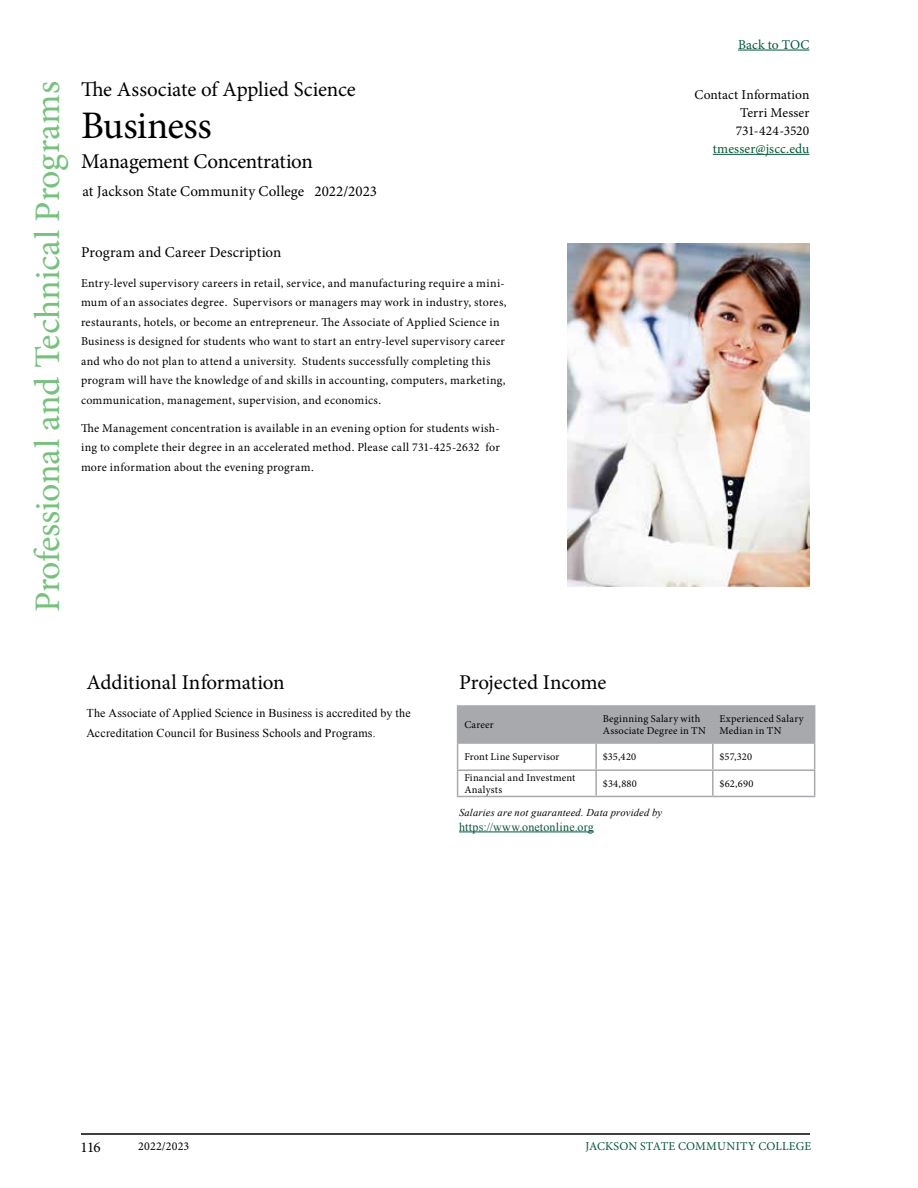
<style>
.page{position:relative;width:918px;height:1188px;background:#fff}
.page>*{position:absolute;margin:0;border:0;box-sizing:border-box;transform-origin:0 0}
.t1{font:39px "Minion Pro";letter-spacing:-.01em;color:#000}
.t2{font:36px "Minion Pro";letter-spacing:-.005em;color:#73c37a}
.t3{font:21px "Minion Pro";letter-spacing:-.01em;color:#000}
.t4{font:15px "Minion Pro";letter-spacing:.005em;color:#000}
.t5{font:13.5px/18px "Minion Pro";letter-spacing:.005em;color:#000;text-align:right}
.t6{font:13.5px "Minion Pro";letter-spacing:.01em;color:#005837}
.t7{font:12px/19.5px "Minion Pro";letter-spacing:.02em;color:#000}
.t8{font:12px/19.5px "Times New Roman";letter-spacing:.015em;color:#000}
.t9{font:12px "Minion Pro";letter-spacing:.015em;color:#005837}
.t10{font:12px "Times New Roman";letter-spacing:.015em;color:#005837}
.t11{font:10.5px/12.6px "Minion Pro";letter-spacing:.02em;color:#000}
.t12{font:italic 10.5px "Times New Roman";letter-spacing:.02em;color:#000}
</style>
<div class="page">
<hr style="left:738px;top:50px;width:71px;height:1px;background:#005837">
<hr style="left:81px;top:1133px;width:729px;height:2px;background:#000">
<hr style="left:713px;top:154px;width:96px;height:1px;background:#005837">
<hr style="left:459px;top:832px;width:135px;height:1px;background:#005837">
<img style="left:568px;top:244px;width:242px;height:342px">
<hr style="left:457px;top:705px;width:139px;height:2px;background:#a7a9ac">
<hr style="left:596px;top:705px;width:117px;height:2px;background:#a7a9ac">
<hr style="left:713px;top:705px;width:102px;height:2px;background:#a7a9ac">
<svg style="left:457px;top:707px;width:358px;height:89px"></svg>
<hr style="left:457px;top:796px;width:139px;height:1px;background:#a7a9ac">
<hr style="left:596px;top:796px;width:117px;height:1px;background:#a7a9ac">
<hr style="left:713px;top:796px;width:102px;height:1px;background:#a7a9ac">
<h2 class="t2" style="left:23px;top:612px;width:533px;rotate:-90deg">Professional and Technical Programs</h2>
<h3 class="t3" style="left:81px;top:75px;width:276px">The Associate of Applied Science</h3>
<h1 class="t1" style="left:81px;top:100px;width:132px">Business</h1>
<h3 class="t3" style="left:81px;top:147px;width:233px">Management Concentration</h3>
<p class="t4" style="left:82px;top:182px;width:296px">at Jackson State Community College 2022/2023</p>
<p class="t4" style="left:81px;top:242px;width:202px">Program and Career Description</p>
<p class="t7" style="left:81px;top:273px;width:427px">Entry-level supervisory careers in retail, service, and manufacturing require a mini&shy;mum of an associates degree. Supervisors or managers may work in industry, stores, restaurants, hotels, or become an entrepreneur. The Associate of Applied Science in Business is designed for students who want to start an entry-level supervisory career and who do not plan to attend a university. Students successfully completing this program will have the knowledge of and skills in accounting, computers, marketing, communication, management, supervision, and economics.</p>
<p class="t7" style="left:81px;top:418px;width:420px;text-align:justify">The Management concentration is available in an evening option for students wish&shy;ing to complete their degree in an accelerated method. Please call 731-425-2632 for more information about the evening program.</p>
<p class="t6" style="left:738px;top:35px;width:73px">Back to TOC</p>
<p class="t5" style="left:695px;top:86px;width:116px">Contact Information<br>Terri Messer<br>731-424-3520</p>
<p class="t6" style="left:713px;top:140px;width:98px">tmesser@jscc.edu</p>
<h3 class="t3" style="left:86px;top:668px;width:200px">Additional Information</h3>
<p class="t8" style="left:86px;top:703px;width:326px">The Associate of Applied Science in Business is accredited by the<br>Accreditation Council for Business Schools and Programs.</p>
<h3 class="t3" style="left:459px;top:668px;width:149px">Projected Income</h3>
<p class="t11" style="left:464px;top:718px;width:31px">Career</p>
<p class="t11" style="left:603px;top:712px;width:105px">Beginning Salary with<br>Associate Degree in TN</p>
<p class="t11" style="left:720px;top:712px;width:86px">Experienced Salary<br>Median in TN</p>
<p class="t11" style="left:464px;top:751px;width:97px">Front Line Supervisor</p>
<p class="t11" style="left:603px;top:751px;width:35px">$35,420</p>
<p class="t11" style="left:720px;top:751px;width:34px">$57,320</p>
<p class="t11" style="left:464px;top:771px;width:113px">Financial and Investment<br>Analysts</p>
<p class="t11" style="left:603px;top:778px;width:36px">$34,880</p>
<p class="t11" style="left:720px;top:778px;width:35px">$62,690</p>
<p class="t12" style="left:459px;top:805px;width:205px">Salaries are not guaranteed. Data provided by</p>
<p class="t10" style="left:459px;top:819px;width:136px">https://www.onetonline.org</p>
<p class="t4" style="left:81px;top:1138px;width:22px">116</p>
<p class="t7" style="left:138px;top:1137px;width:53px">2022/2023</p>
<p class="t9" style="left:585px;top:1138px;width:227px">JACKSON STATE COMMUNITY COLLEGE</p>
</div>
